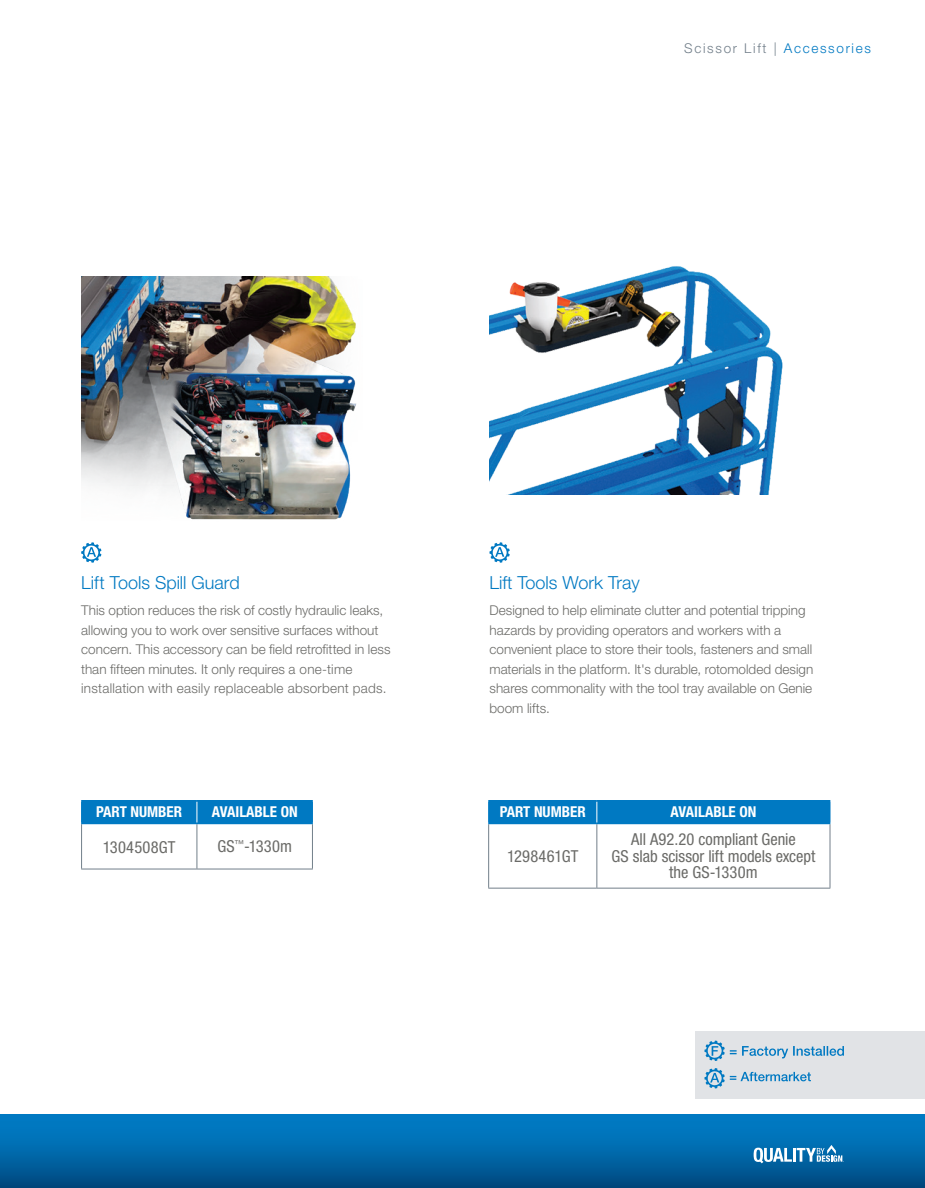
<style>
.page{position:relative;width:925px;height:1188px;background:#fff}
.page>*{position:absolute;margin:0;border:0;box-sizing:border-box;transform-origin:0 0}
.Subhead{font:300 18px "Helvetica Neue LT Std";color:#0079c2}
.Table_Copy{font:condensed 16.5px/16.5px "Helvetica Neue LT Std";color:#6b6b68;text-align:center}
.Table_Headlines{font:700 condensed 15px "Helvetica Neue LT Std";color:#fff}
.Body_Copy{font:300 13.5px/19.5px "Helvetica Neue LT Std";color:#6b6b68}
.Page_Section{font:300 13.5px "Helvetica Neue LT Std";letter-spacing:.125em;color:#727f8a}
.s1{color:#0079c2}
</style>
<div class="page">
<div style="left:0;top:1115px;width:925px;height:73px;background:linear-gradient(to bottom,#0082cd,#004b82)"></div>
<div style="left:694px;top:1031px;width:231px;height:68px;background:#e1e3e6"></div>
<svg style="left:704px;top:1041px;width:140px;height:20px"></svg>
<svg style="left:704px;top:1068px;width:107px;height:20px"></svg>
<svg style="left:81px;top:542px;width:20px;height:21px"></svg>
<img style="left:81px;top:276px;width:275px;height:244px">
<svg style="left:489px;top:542px;width:21px;height:21px"></svg>
<img style="left:489px;top:266px;width:294px;height:229px">
<hr style="left:81px;top:824px;width:1px;height:45px;background:#727f8a">
<hr style="left:81px;top:869px;width:116px;height:1px;background:#727f8a">
<hr style="left:196px;top:824px;width:1px;height:45px;background:#727f8a">
<hr style="left:312px;top:824px;width:1px;height:45px;background:#727f8a">
<hr style="left:197px;top:869px;width:116px;height:1px;background:#727f8a">
<hr style="left:81px;top:800px;width:116px;height:2px;background:#0079c2">
<hr style="left:197px;top:800px;width:116px;height:2px;background:#0079c2">
<div style="left:81px;top:801px;width:232px;height:22px;background:#0079c2"></div>
<hr style="left:81px;top:823px;width:116px;height:1px;background:#0079c2">
<hr style="left:197px;top:823px;width:116px;height:1px;background:#0079c2">
<hr style="left:488px;top:824px;width:1px;height:64px;background:#727f8a">
<hr style="left:488px;top:888px;width:109px;height:1px;background:#727f8a">
<hr style="left:596px;top:824px;width:1px;height:64px;background:#727f8a">
<hr style="left:829px;top:824px;width:1px;height:64px;background:#727f8a">
<hr style="left:597px;top:888px;width:233px;height:1px;background:#727f8a">
<hr style="left:488px;top:800px;width:109px;height:2px;background:#0079c2">
<hr style="left:597px;top:800px;width:233px;height:2px;background:#0079c2">
<div style="left:488px;top:801px;width:342px;height:22px;background:#0079c2"></div>
<hr style="left:488px;top:823px;width:109px;height:1px;background:#0079c2">
<hr style="left:597px;top:823px;width:233px;height:1px;background:#0079c2">
<svg style="left:753px;top:1145px;width:91px;height:18px"></svg>
<p class="Page_Section" style="left:684px;top:40px;width:188px">Scissor Lift | <span class="s1">Accessories</span></p>
<p class="Subhead" style="left:81px;top:572px;width:160px">Lift Tools Spill Guard</p>
<p class="Body_Copy" style="left:81px;top:600px;width:311px">This option reduces the risk of costly hydraulic leaks, allowing you to work over sensitive surfaces without concern. This accessory can be field retrofitted in less than fifteen minutes. It only requires a one-time installation with easily replaceable absorbent pads.</p>
<p class="Table_Headlines" style="left:96px;top:803px;width:87px">PART NUMBER</p>
<p class="Table_Headlines" style="left:212px;top:803px;width:87px">AVAILABLE ON</p>
<p class="Table_Copy" style="left:103px;top:839px;width:74px">1304508GT</p>
<p class="Table_Copy" style="left:217px;top:838px;width:76px">GS<sup>™</sup>-1330m</p>
<p class="Subhead" style="left:489px;top:572px;width:152px">Lift Tools Work Tray</p>
<p class="Body_Copy" style="left:489px;top:600px;width:325px">Designed to help eliminate clutter and potential tripping hazards by providing operators and workers with a convenient place to store their tools, fasteners and small materials in the platform. It's durable, rotomolded design shares commonality with the tool tray available on Genie boom lifts.</p>
<p class="Table_Headlines" style="left:500px;top:803px;width:87px">PART NUMBER</p>
<p class="Table_Headlines" style="left:670px;top:803px;width:87px">AVAILABLE ON</p>
<p class="Table_Copy" style="left:507px;top:848px;width:73px">1298461GT</p>
<p class="Table_Copy" style="left:611px;top:831px;width:205px">All A92.20 compliant Genie<br>GS slab scissor lift models except the GS-1330m</p>
</div>
